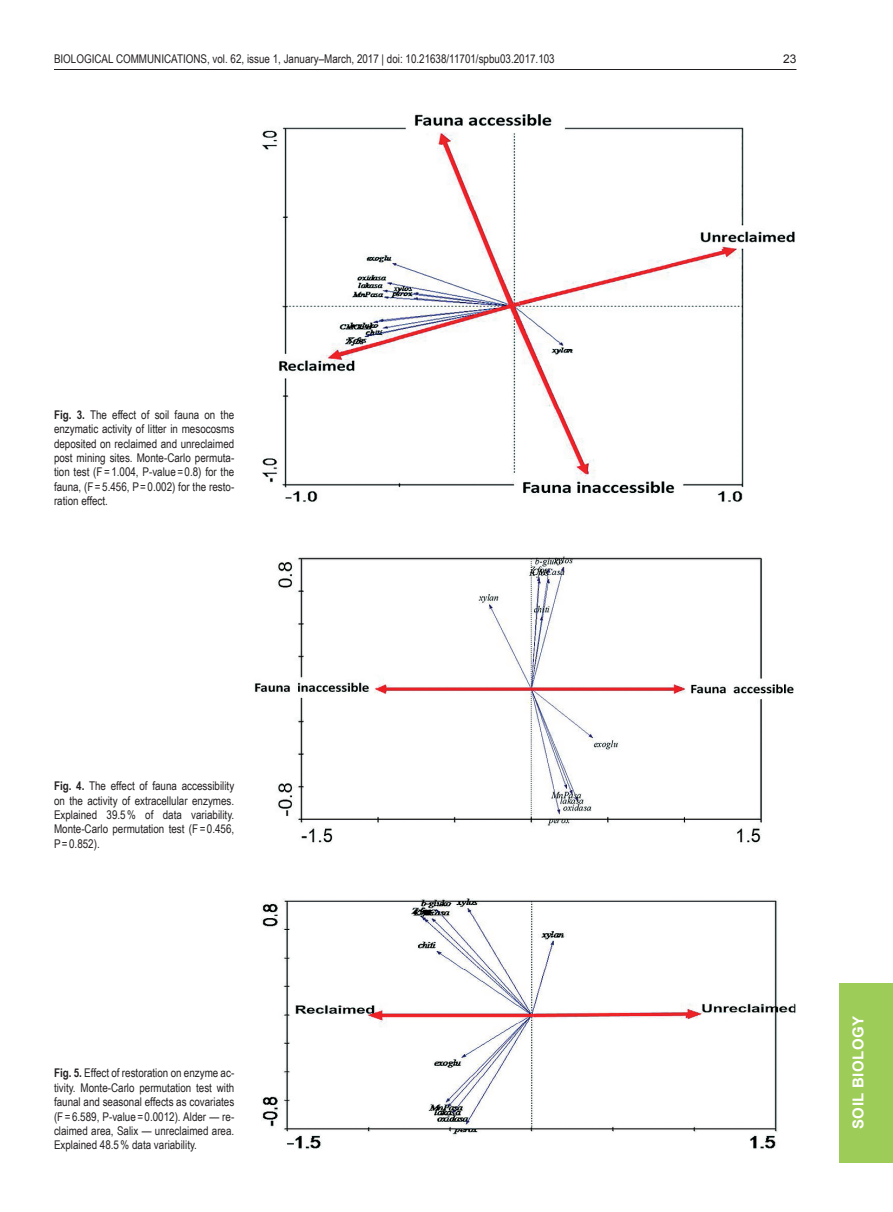
<style>
.page{position:relative;width:893px;height:1212px;background:#fff}
.page>*{position:absolute;margin:0;border:0;box-sizing:border-box;transform-origin:0 0}
.t1{font:700 15px "Arial";letter-spacing:.035em;color:#fff}
.t2{font:12px/14.4px "Arial Narrow";color:#231f20;text-align:justify}
.t3{font:12px "Arial";color:#231f20}
.s1{font-weight:700}
</style>
<div class="page">
<hr style="left:54px;top:69px;width:742px;height:1px;background:#231f20">
<div style="left:840px;top:983px;width:53px;height:179px;background:#9dcd58"></div>
<img style="left:262px;top:114px;width:533px;height:388px">
<img style="left:254px;top:556px;width:540px;height:288px">
<img style="left:262px;top:898px;width:534px;height:251px">
<p class="t2" style="left:54px;top:51px;width:502px">BIOLOGICAL COMMUNICATIONS, vol. 62, issue 1, January–March, 2017 | doi: 10.21638/11701/spbu03.2017.103</p>
<p class="t3" style="left:783px;top:50px;width:15px">23</p>
<p class="t2" style="left:54px;top:407px;width:182px"><span class="s1">Fig. 3.</span> The effect of soil fauna on the enzymatic activity of litter in mesocosms deposited on reclaimed and unreclaimed post mining sites. Monte-Carlo permuta&shy;tion test (F= 1.004, P-value = 0.8) for the fauna, (F= 5.456, P= 0.002) for the resto&shy;ration effect.</p>
<p class="t2" style="left:54px;top:778px;width:182px"><span class="s1">Fig. 4.</span> The effect of fauna accessibility on the activity of extracellular enzymes.<br>Explained 39.5% of data variability.<br>Monte-Carlo permutation test (F= 0.456, P= 0.852).</p>
<p class="t2" style="left:54px;top:1065px;width:182px"><span class="s1">Fig. 5.</span> Effect of restoration on enzyme ac&shy;tivity. Monte-Carlo permutation test with faunal and seasonal effects as covariates (F= 6.589, P-value = 0.0012). Alder — re&shy;claimed area, Salix — unreclaimed area.<br>Explained 48.5% data variability.</p>
<p class="t1" style="left:848px;top:1129px;width:115px;rotate:-90deg">SOIL BIOLOGY</p>
</div>
